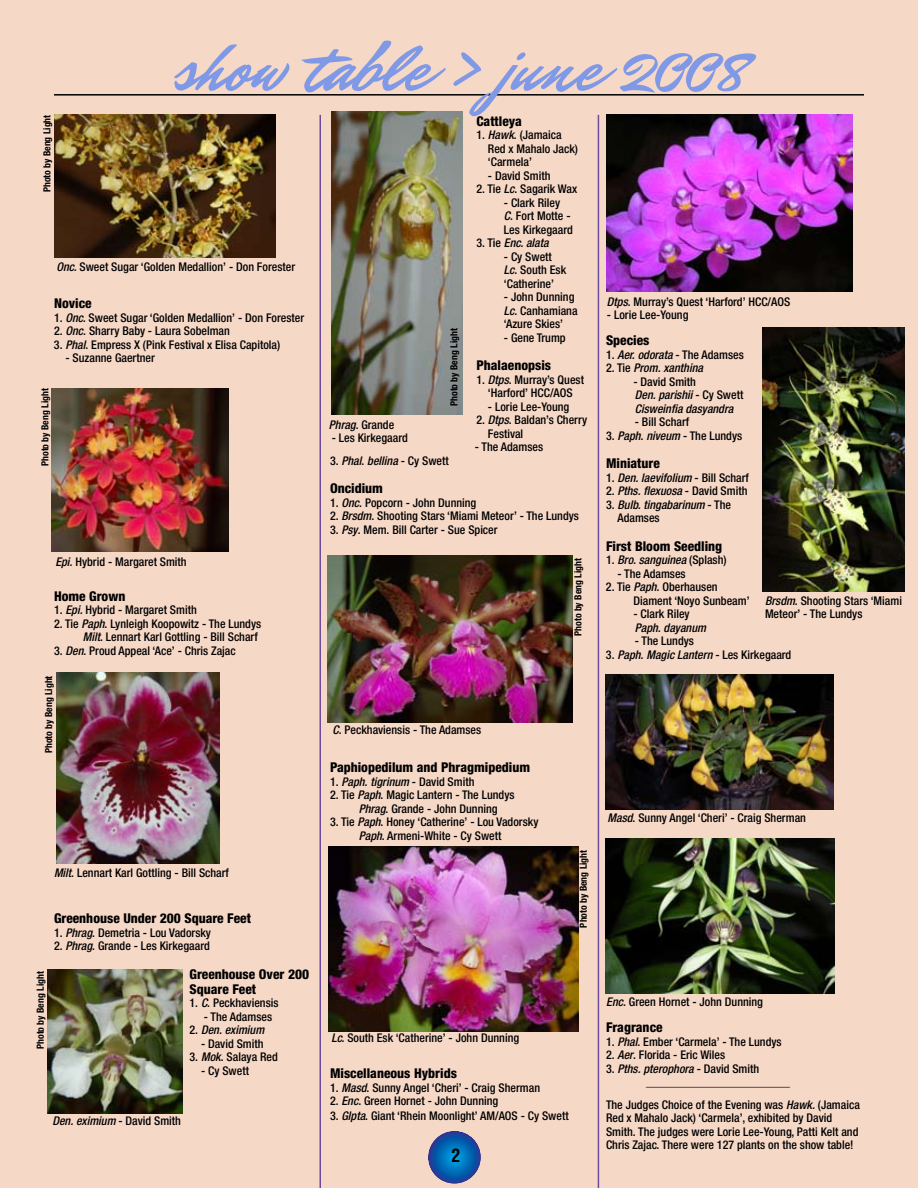
<style>
.page{position:relative;width:918px;height:1188px;background:#fff}
.page>*{position:absolute;margin:0;border:0;box-sizing:border-box;transform-origin:0 0}
.t1{font:72px "Mr Dafoe";color:#8099e6}
.t2{font:800 condensed 13.5px/15px "Helvetica Neue";color:#000}
.t3{font:500 condensed 12px/13.5px "Helvetica Neue";color:#000}
.t4{font:italic 500 condensed 12px/13.5px "Helvetica Neue";color:#000}
.t5{font:700 condensed 9.75px "Helvetica Neue";color:#000}
.s1{font-size:54px}
.s2{font-style:italic}
.s3{font-style:normal}
</style>
<div class="page">
<div style="left:1px;top:0;width:917px;height:1188px;background:#f6d8c7"></div>
<hr style="left:320px;top:115px;width:1px;height:1073px;background:#6e4b9e">
<hr style="left:598px;top:115px;width:1px;height:1073px;background:#6e4b9e">
<hr style="left:54px;top:94px;width:810px;height:2px;background:#000">
<img style="left:54px;top:115px;width:222px;height:143px">
<img style="left:52px;top:388px;width:177px;height:164px">
<img style="left:56px;top:673px;width:163px;height:190px">
<img style="left:331px;top:111px;width:132px;height:303px">
<img style="left:47px;top:969px;width:136px;height:145px">
<img style="left:328px;top:556px;width:244px;height:166px">
<img style="left:329px;top:847px;width:249px;height:184px">
<svg style="left:428px;top:1131px;width:53px;height:53px;background:#105dac"></svg>
<img style="left:606px;top:115px;width:247px;height:177px">
<img style="left:763px;top:328px;width:141px;height:264px">
<img style="left:605px;top:674px;width:228px;height:136px">
<img style="left:605px;top:838px;width:230px;height:156px">
<svg style="left:452px;top:1148px;width:8px;height:14px"></svg>
<h1 class="t1" style="left:173px;top:19px;width:574px">show table &gt; june <span class="s1">2008</span></h1>
<p class="t5" style="left:41px;top:192px;width:79px;rotate:-90deg">Photo by Beng Light</p>
<p class="t2" style="left:476px;top:113px;width:47px">Cattleya</p>
<p class="t3" style="left:488px;top:128px;width:92px;text-indent:-12px">1. <span class="s2">Hawk</span>. (Jamaica<br>Red x Mahalo Jack) ‘Carmela’</p>
<p class="t3" style="left:488px;top:169px;width:64px">- David Smith</p>
<p class="t3" style="left:476px;top:182px;width:102px">2. Tie <span class="s2">Lc</span>. Sagarik Wax</p>
<p class="t3" style="left:504px;top:196px;width:70px">- Clark Riley<br><span class="s2">C</span>. Fort Motte -<br>Les Kirkegaard</p>
<p class="t4" style="left:476px;top:236px;width:74px"><span class="s3">3. Tie</span> Enc. alata</p>
<p class="t3" style="left:504px;top:250px;width:64px">- Cy Swett<br><span class="s2">Lc</span>. South Esk ‘Catherine’</p>
<p class="t3" style="left:504px;top:290px;width:75px">- John Dunning<br><span class="s2">Lc</span>. Canhamiana ‘Azure Skies’</p>
<p class="t3" style="left:504px;top:331px;width:63px">- Gene Trump</p>
<p class="t2" style="left:476px;top:358px;width:76px">Phalaenopsis</p>
<p class="t3" style="left:476px;top:373px;width:109px;text-align:center">1. <span class="s2">Dtps</span>. Murray’s Quest ‘Harford’ HCC/AOS</p>
<p class="t3" style="left:488px;top:400px;width:83px">- Lorie Lee-Young</p>
<p class="t3" style="left:488px;top:413px;width:101px;text-indent:-12px">2. <span class="s2">Dtps</span>. Baldan’s Cherry<br>Festival</p>
<p class="t3" style="left:475px;top:440px;width:70px">- The Adamses</p>
<p class="t3" style="left:56px;top:260px;width:240px"><span class="s2">Onc.</span> Sweet Sugar ‘Golden Medallion’ - Don Forester</p>
<p class="t3" style="left:607px;top:295px;width:185px"><span class="s2">Dtps</span>. Murray’s Quest ‘Harford’ HCC/AOS</p>
<p class="t3" style="left:607px;top:308px;width:83px">- Lorie Lee-Young</p>
<p class="t2" style="left:54px;top:296px;width:39px">Novice</p>
<p class="t3" style="left:54px;top:311px;width:252px">1. <span class="s2">Onc.</span> Sweet Sugar ‘Golden Medallion’ - Don Forester</p>
<p class="t3" style="left:54px;top:324px;width:177px">2. <span class="s2">Onc</span>. Sharry Baby - Laura Sobelman</p>
<p class="t3" style="left:54px;top:338px;width:228px">3. <span class="s2">Phal</span>. Empress X (Pink Festival x Elisa Capitola)</p>
<p class="t3" style="left:66px;top:351px;width:91px">- Suzanne Gaertner</p>
<p class="t5" style="left:448px;top:406px;width:79px;rotate:-90deg">Photo by Beng Light</p>
<p class="t2" style="left:606px;top:332px;width:45px">Species</p>
<p class="t3" style="left:606px;top:347px;width:139px">1. <span class="s2">Aer. odorata</span> - The Adamses</p>
<p class="t4" style="left:606px;top:361px;width:99px"><span class="s3">2. Tie</span> Prom. xanthina</p>
<p class="t4" style="left:634px;top:374px;width:111px"><span class="s3">- David Smith<br></span>Den. parishii <span class="s3">- Cy Swett<br></span>Cisweinfia dasyandra</p>
<p class="t3" style="left:635px;top:415px;width:56px">- Bill Scharf</p>
<p class="t3" style="left:606px;top:428px;width:138px">3. <span class="s2">Paph. niveum</span> - The Lundys</p>
<p class="t2" style="left:606px;top:455px;width:55px">Miniature</p>
<p class="t4" style="left:606px;top:470px;width:144px"><span class="s3">1.</span> Den. laevifolium <span class="s3">- Bill Scharf</span></p>
<p class="t3" style="left:606px;top:484px;width:143px">2. <span class="s2">Pths. flexuosa</span> - David Smith</p>
<p class="t4" style="left:618px;top:497px;width:115px;text-indent:-12px"><span class="s3">3.</span> Bulb. tingabarinum <span class="s3">- The<br>Adamses</span></p>
<p class="t2" style="left:606px;top:538px;width:118px">First Bloom Seedling</p>
<p class="t4" style="left:606px;top:553px;width:122px"><span class="s3">1.</span> Bro. sanguinea <span class="s3">(Splash)</span></p>
<p class="t3" style="left:618px;top:566px;width:70px">- The Adamses</p>
<p class="t3" style="left:634px;top:580px;width:118px;text-indent:-28px">2. Tie <span class="s2">Paph.</span> Oberhausen<br>Diament ‘Noyo Sunbeam’</p>
<p class="t3" style="left:634px;top:607px;width:58px">- Clark Riley</p>
<p class="t4" style="left:635px;top:620px;width:73px">Paph. dayanum</p>
<p class="t3" style="left:635px;top:634px;width:61px">- The Lundys</p>
<p class="t4" style="left:606px;top:647px;width:187px"><span class="s3">3.</span> Paph. Magic Lantern <span class="s3">- Les Kirkegaard</span></p>
<p class="t5" style="left:39px;top:466px;width:79px;rotate:-90deg">Photo by Beng Light</p>
<p class="t3" style="left:329px;top:417px;width:67px"><span class="s2">Phrag</span>. Grande</p>
<p class="t3" style="left:332px;top:431px;width:78px">- Les Kirkegaard</p>
<p class="t3" style="left:330px;top:454px;width:120px">3. <span class="s2">Phal</span>. <span class="s2">bellina</span> - Cy Swett</p>
<p class="t2" style="left:330px;top:481px;width:55px">Oncidium</p>
<p class="t3" style="left:330px;top:496px;width:148px">1. <span class="s2">Onc</span>. Popcorn - John Dunning</p>
<p class="t3" style="left:330px;top:509px;width:250px">2. <span class="s2">Brsdm</span>. Shooting Stars ‘Miami Meteor’ - The Lundys</p>
<p class="t3" style="left:330px;top:523px;width:169px">3. <span class="s2">Psy</span>. Mem. Bill Carter - Sue Spicer</p>
<p class="t3" style="left:55px;top:555px;width:133px"><span class="s2">Epi.</span> Hybrid - Margaret Smith</p>
<p class="t5" style="left:572px;top:636px;width:79px;rotate:-90deg">Photo by Beng Light</p>
<p class="t2" style="left:54px;top:588px;width:73px">Home Grown</p>
<p class="t3" style="left:54px;top:603px;width:144px">1. <span class="s2">Epi.</span> Hybrid - Margaret Smith</p>
<p class="t3" style="left:54px;top:617px;width:209px;text-align:right">2. Tie <span class="s2">Paph</span>. Lynleigh Koopowitz - The Lundys<br><span class="s2">Milt</span>. Lennart Karl Gottling - Bill Scharf</p>
<p class="t3" style="left:54px;top:644px;width:183px">3. <span class="s2">Den</span>. Proud Appeal ‘Ace’ - Chris Zajac</p>
<p class="t3" style="left:765px;top:593px;width:139px"><span class="s2">Brsdm</span>. Shooting Stars ‘Miami<br>Meteor’ - The Lundys</p>
<p class="t5" style="left:43px;top:753px;width:79px;rotate:-90deg">Photo by Beng Light</p>
<p class="t3" style="left:54px;top:865px;width:176px"><span class="s2">Milt</span>. Lennart Karl Gottling - Bill Scharf</p>
<p class="t5" style="left:34px;top:1049px;width:79px;rotate:-90deg">Photo by Beng Light</p>
<p class="t2" style="left:54px;top:911px;width:199px">Greenhouse Under 200 Square Feet</p>
<p class="t3" style="left:54px;top:926px;width:159px">1. <span class="s2">Phrag</span>. Demetria - Lou Vadorsky</p>
<p class="t3" style="left:54px;top:939px;width:157px">2. <span class="s2">Phrag</span>. Grande - Les Kirkegaard</p>
<p class="t2" style="left:190px;top:966px;width:121px">Greenhouse Over 200<br>Square Feet</p>
<p class="t3" style="left:190px;top:996px;width:91px">1. <span class="s2">C</span>. Peckhaviensis</p>
<p class="t3" style="left:204px;top:1010px;width:70px">- The Adamses</p>
<p class="t4" style="left:190px;top:1023px;width:76px"><span class="s3">2.</span> Den. eximium</p>
<p class="t3" style="left:201px;top:1037px;width:64px">- David Smith</p>
<p class="t3" style="left:190px;top:1050px;width:90px">3. <span class="s2">Mok</span>. Salaya Red</p>
<p class="t3" style="left:201px;top:1064px;width:49px">- Cy Swett</p>
<p class="t4" style="left:52px;top:1114px;width:130px">Den. eximium <span class="s3">- David Smith</span></p>
<p class="t3" style="left:333px;top:723px;width:150px"><span class="s2">C</span>. Peckhaviensis - The Adamses</p>
<p class="t2" style="left:330px;top:760px;width:202px">Paphiopedilum and Phragmipedium</p>
<p class="t3" style="left:330px;top:775px;width:146px">1. <span class="s2">Paph. tigrinum</span> - David Smith</p>
<p class="t3" style="left:359px;top:788px;width:157px;text-indent:-29px">2. Tie <span class="s2">Paph</span>. Magic Lantern - The Lundys<br><span class="s2">Phrag</span>. Grande - John Dunning</p>
<p class="t3" style="left:359px;top:815px;width:181px;text-indent:-29px">3. Tie <span class="s2">Paph</span>. Honey ‘Catherine’ - Lou Vadorsky<br><span class="s2">Paph</span>. Armeni-White - Cy Swett</p>
<p class="t5" style="left:577px;top:928px;width:79px;rotate:-90deg">Photo by Beng Light</p>
<p class="t3" style="left:608px;top:811px;width:200px"><span class="s2">Masd</span>. Sunny Angel ‘Cheri’ - Craig Sherman</p>
<p class="t3" style="left:331px;top:1031px;width:189px"><span class="s2">Lc.</span> South Esk ‘Catherine’ - John Dunning</p>
<p class="t2" style="left:330px;top:1066px;width:129px">Miscellaneous Hybrids</p>
<p class="t3" style="left:330px;top:1081px;width:212px">1. <span class="s2">Masd</span>. Sunny Angel ‘Cheri’ - Craig Sherman</p>
<p class="t3" style="left:330px;top:1094px;width:170px">2. <span class="s2">Enc</span>. Green Hornet - John Dunning</p>
<p class="t3" style="left:330px;top:1109px;width:240px">3. <span class="s2">Glpta</span>. Giant ‘Rhein Moonlight’ AM/AOS - Cy Swett</p>
<p class="t3" style="left:606px;top:995px;width:158px"><span class="s2">Enc</span>. Green Hornet - John Dunning</p>
<p class="t2" style="left:606px;top:1019px;width:58px">Fragrance</p>
<p class="t3" style="left:606px;top:1034px;width:177px">1. <span class="s2">Phal</span>. Ember ‘Carmela’ - The Lundys</p>
<p class="t3" style="left:606px;top:1048px;width:121px">2. <span class="s2">Aer</span>. Florida - Eric Wiles</p>
<p class="t3" style="left:646px;top:1061px;width:145px;text-indent:-40px">3. <span class="s2">Pths. pterophora</span> - David Smith ________________________</p>
<p class="t3" style="left:606px;top:1097px;width:255px">The Judges Choice of the Evening was <span class="s2">Hawk.</span> (Jamaica Red x Mahalo Jack) ‘Carmela’, exhibited by David Smith. The judges were Lorie Lee-Young, Patti Kelt and Chris Zajac. There were 127 plants on the show table!</p>
</div>
